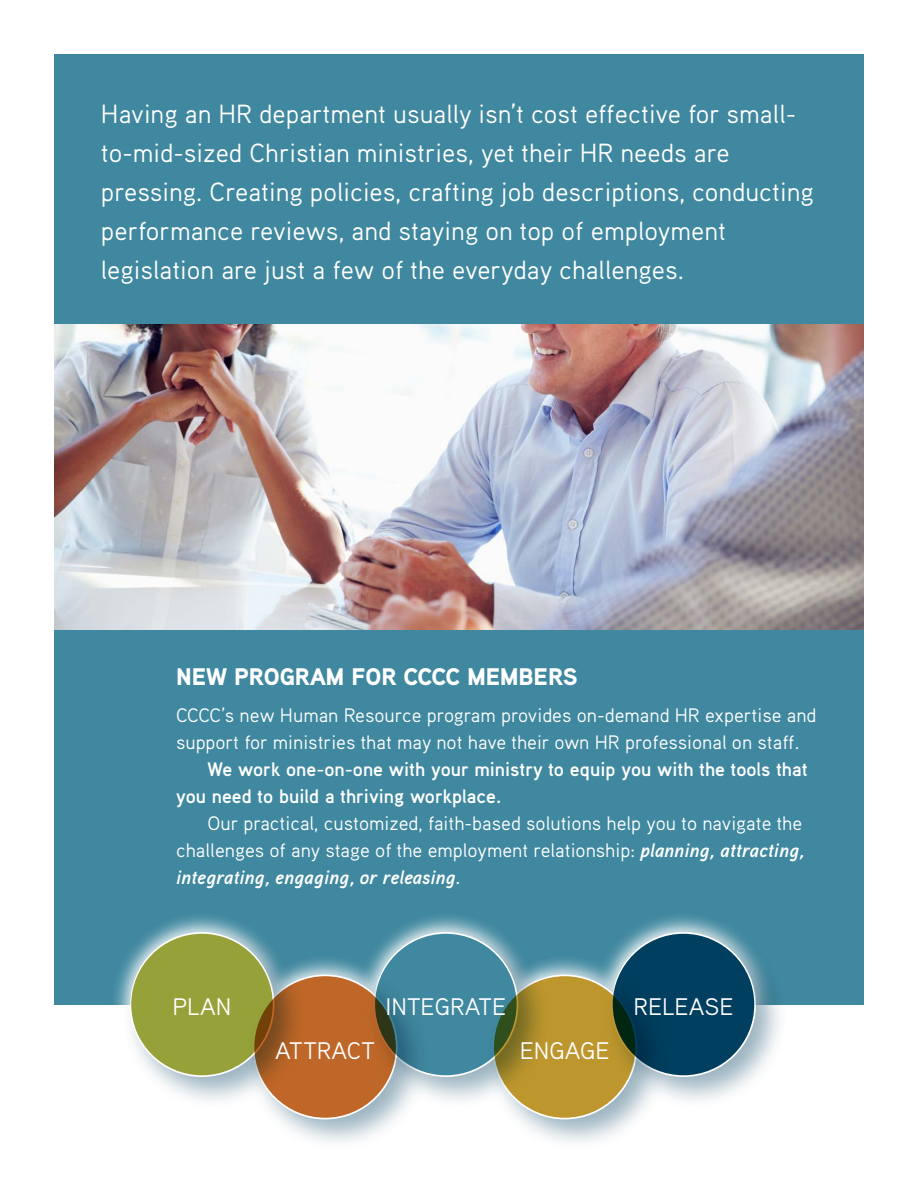
<style>
.page{position:relative;width:918px;height:1188px;background:#fff}
.page>*{position:absolute;margin:0;border:0;box-sizing:border-box;transform-origin:0 0}
.t1{font:26.25px/39px "Aaux Pro";color:#fff}
.t2{font:24px "Aaux Pro";color:#fff}
.t3{font:900 24px "Aaux Pro";color:#fff}
.t4{font:19.5px/27px "Aaux Pro";color:#fff}
.t5{font:700 19.5px/27px "Aaux Pro";color:#fff}
.s1{font-weight:700;font-style:italic}
</style>
<div class="page">
<div style="left:54px;top:629px;width:810px;height:375px;background:#40889f"></div>
<div style="left:54px;top:54px;width:810px;height:406px;background:#40889f"></div>
<img style="left:54px;top:324px;width:810px;height:305px">
<svg style="left:110px;top:916px;width:127px;height:89px"></svg>
<svg style="left:307px;top:959px;width:47px;height:7px"></svg>
<svg style="left:354px;top:916px;width:127px;height:50px"></svg>
<svg style="left:551px;top:959px;width:40px;height:7px"></svg>
<svg style="left:591px;top:916px;width:127px;height:50px"></svg>
<div style="left:121px;top:924px;width:186px;height:185px;background:#003f5f;opacity:.4"></div>
<div style="left:130px;top:933px;width:144px;height:143px;background:#97a139;border-radius:50%"></div>
<div style="left:244px;top:966px;width:186px;height:186px;background:#003f5f;opacity:.4"></div>
<svg style="left:254px;top:975px;width:143px;height:144px;background:#b76529"></svg>
<div style="left:365px;top:924px;width:186px;height:185px;background:#003f5f;opacity:.4"></div>
<div style="left:374px;top:933px;width:143px;height:143px;background:#40889f;border-radius:50%"></div>
<div style="left:484px;top:966px;width:186px;height:186px;background:#003f5f;opacity:.4"></div>
<svg style="left:493px;top:975px;width:143px;height:144px;background:#af9030"></svg>
<div style="left:603px;top:924px;width:186px;height:185px;background:#003f5f;opacity:.4"></div>
<div style="left:612px;top:933px;width:143px;height:143px;background:#003f5f;border-radius:50%"></div>
<p class="t1" style="left:101px;top:94px;width:714px">Having an HR department usually isn’t cost effective for small&shy;to-mid-sized Christian ministries, yet their HR needs are pressing. Creating policies, crafting job descriptions, conducting performance reviews, and staying on top of employment legislation are just a few of the everyday challenges.</p>
<p class="t3" style="left:176px;top:661px;width:403px">NEW PROGRAM FOR CCCC MEMBERS</p>
<p class="t4" style="left:176px;top:701px;width:642px">CCCC’s new Human Resource program provides on-demand HR expertise and support for ministries that may not have their own HR professional on staff.</p>
<p class="t5" style="left:176px;top:756px;width:633px;text-indent:32px">We work one-on-one with your ministry to equip you with the tools that you need to build a thriving workplace.</p>
<p class="t4" style="left:176px;top:810px;width:630px;text-align:justify;text-indent:31px">Our practical, customized, faith-based solutions help you to navigate the challenges of any stage of the employment relationship: <span class="s1">planning, attracting, integrating, engaging, or releasing.</span></p>
<p class="t2" style="left:173px;top:992px;width:60px">PLAN</p>
<p class="t2" style="left:385px;top:992px;width:122px">INTEGRATE</p>
<p class="t2" style="left:633px;top:992px;width:102px">RELEASE</p>
<p class="t2" style="left:275px;top:1036px;width:101px">ATTRACT</p>
<p class="t2" style="left:520px;top:1036px;width:92px">ENGAGE</p>
</div>
